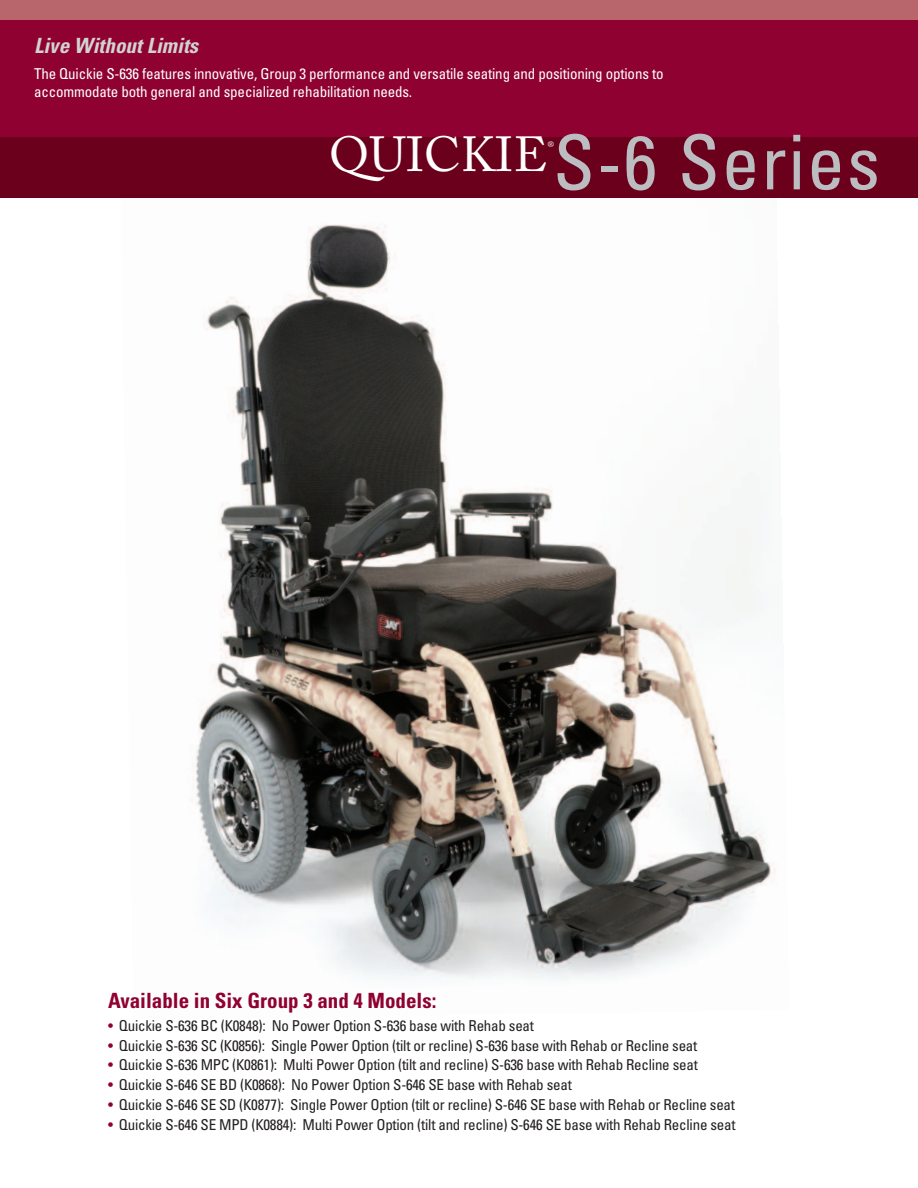
<style>
.page{position:relative;width:918px;height:1188px;background:#fff}
.page>*{position:absolute;margin:0;border:0;box-sizing:border-box;transform-origin:0 0}
.t1{font:condensed 75.6px "Univers";letter-spacing:.025em;color:#bcbdc0}
.t2{font:48.9px "Adobe Caslon Pro";color:#fff}
.t3{font:700 condensed 21px "Univers";color:#8f0130}
.t4{font:italic 700 condensed 21px "Univers";letter-spacing:.005em;color:#d1d2d4}
.t5{font:condensed 15px "Univers";letter-spacing:-.015em;color:#231f20}
.t6{font:condensed 15px/18px "Univers";letter-spacing:-.01em;color:#fff}
.t7{font:12px "Adobe Caslon Pro";color:#fff}
.s1{color:#8f0130}
</style>
<div class="page">
<img style="left:191px;top:224px;width:584px;height:755px">
<div style="left:0;top:0;width:918px;height:164px;background:#8f0130"></div>
<div style="left:0;top:0;width:918px;height:20px;background:#b8656b"></div>
<div style="left:0;top:137px;width:918px;height:61px;background:#6b001c"></div>
<h3 class="t4" style="left:34px;top:38px;width:166px">Live Without Limits</h3>
<p class="t6" style="left:34px;top:66px;width:631px">The Quickie S-636 features innovative, Group 3 performance and versatile seating and positioning options to accommodate both general and specialized rehabilitation needs.</p>
<h2 class="t2" style="left:329px;top:137px;width:220px">QUICKIE</h2>
<p class="t7" style="left:547px;top:141px;width:8px">®</p>
<h1 class="t1" style="left:553px;top:135px;width:329px">S-6 Series</h1>
<h3 class="t3" style="left:108px;top:993px;width:330px">Available in Six Group 3 and 4 Models:</h3>
<p class="t5" style="left:108px;top:1020px;width:428px"><span class="s1">•</span> Quickie S-636 BC (K0848): No Power Option S-636 base with Rehab seat</p>
<p class="t5" style="left:108px;top:1040px;width:591px"><span class="s1">•</span> Quickie S-636 SC (K0856): Single Power Option (tilt or recline) S-636 base with Rehab or Recline seat</p>
<p class="t5" style="left:108px;top:1060px;width:591px"><span class="s1">•</span> Quickie S-636 MPC (K0861): Multi Power Option (tilt and recline) S-636 base with Rehab Recline seat</p>
<p class="t5" style="left:108px;top:1079px;width:465px"><span class="s1">•</span> Quickie S-646 SE BD (K0868): No Power Option S-646 SE base with Rehab seat</p>
<p class="t5" style="left:108px;top:1099px;width:629px"><span class="s1">•</span> Quickie S-646 SE SD (K0877): Single Power Option (tilt or recline) S-646 SE base with Rehab or Recline seat</p>
<p class="t5" style="left:108px;top:1119px;width:629px"><span class="s1">•</span> Quickie S-646 SE MPD (K0884): Multi Power Option (tilt and recline) S-646 SE base with Rehab Recline seat</p>
</div>
